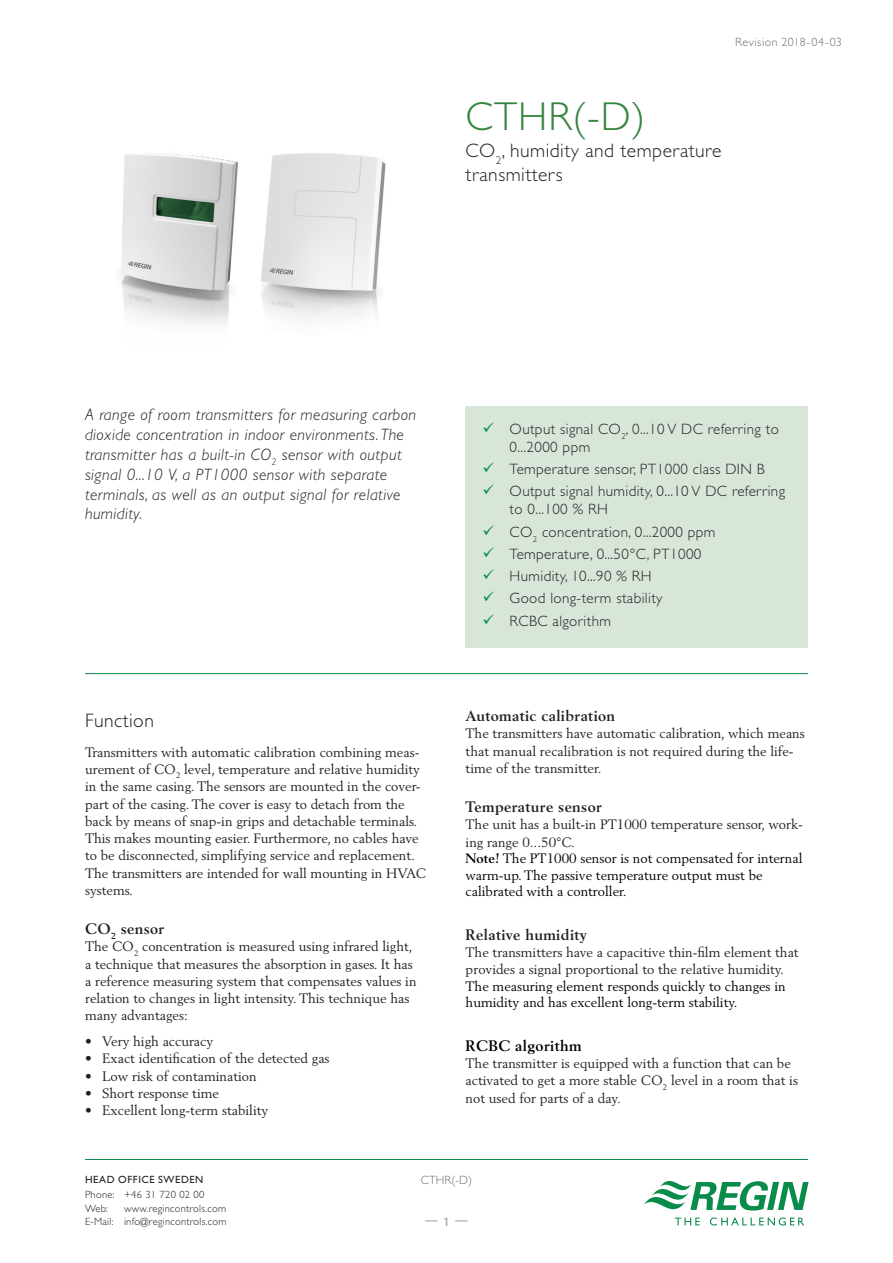
<style>
.page{position:relative;width:893px;height:1263px;background:#fff}
.page>*{position:absolute;margin:0;border:0;box-sizing:border-box;transform-origin:0 0}
.Header1{font:300 40.5px "Gill Sans Std";color:#35843f}
.ProductName{font:300 19.5px/23.4px "Gill Sans Std";letter-spacing:.025em;color:#231f20}
.Header2{font:300 19.5px "Gill Sans Std";letter-spacing:.025em;color:#231f20}
.Ingress{font:italic 300 16.5px/19.8px "Gill Sans Std";letter-spacing:.025em;color:#231f20}
.t1{font:300 15px/18px "Gill Sans Std";letter-spacing:.025em;color:#231f20}
.Header3{font:700 15px "Berling LT Std";letter-spacing:.025em;color:#231f20}
.Header3-2{font:700 15px "Berling LT Std";letter-spacing:.025em;color:#000}
.Body1{font:13.5px/17.2px "Berling LT Std";color:#231f20}
.body{font:13.5px/16.5px "Berling LT Std";color:#000}
.t2{font:13.5px "Merriweather Sans";color:#939598}
.t3{font:300 12px "Gill Sans Std";letter-spacing:.035em;color:#6c6d70}
.t4{font:300 10.5px/13.5px "Gill Sans Std";letter-spacing:.025em;color:#231f20}
.t5{font:10.5px "Gill Sans Std";letter-spacing:.055em;color:#231f20}
.s1{font-weight:700}
</style>
<div class="page">
<svg style="left:643px;top:1180px;width:166px;height:30px"></svg>
<svg style="left:675px;top:1217px;width:25px;height:8px"></svg>
<svg style="left:710px;top:1217px;width:94px;height:8px"></svg>
<hr style="left:85px;top:1159px;width:723px;height:1px;background:#098b4a">
<img style="left:121px;top:153px;width:265px;height:171px">
<div style="left:466px;top:407px;width:342px;height:241px;background:#d8e6d9"></div>
<hr style="left:85px;top:673px;width:723px;height:1px;background:#098b4a">
<p class="t3" style="left:735px;top:36px;width:108px">Revision 2018-04-03</p>
<p class="Header1" style="left:466px;top:93px;width:181px">CTHR(-D)</p>
<p class="ProductName" style="left:466px;top:139px;width:257px">CO<sub>2</sub>, humidity and temperature transmitters</p>
<p class="Ingress" style="left:85px;top:405px;width:333px">A range of room transmitters for measuring carbon dioxide concentration in indoor environments. The transmitter has a built-in CO<sub>2</sub> sensor with output signal 0...10 V, a PT1000 sensor with separate terminals, as well as an output signal for relative humidity.</p>
<p class="Header2" style="left:85px;top:709px;width:70px">Function</p>
<p class="Body1" style="left:85px;top:743px;width:337px">Transmitters with automatic calibration combining meas&shy;urement of CO<sub>2</sub> level, temperature and relative humidity in the same casing. The sensors are mounted in the cover&shy;part of the casing. The cover is easy to detach from the back by means of snap-in grips and detachable terminals.<br>This makes mounting easier. Furthermore, no cables have to be disconnected, simplifying service and replacement.</p>
<p class="Body1" style="left:85px;top:864px;width:343px">The transmitters are intended for wall mounting in HVAC systems.</p>
<p class="Header3" style="left:85px;top:920px;width:81px">CO<sub>2</sub> sensor</p>
<p class="Body1" style="left:85px;top:938px;width:333px">The CO<sub>2</sub> concentration is measured using infrared light, a technique that measures the absorption in gases. It has a reference measuring system that compensates values in relation to changes in light intensity. This technique has many advantages:</p>
<p class="Body1" style="left:85px;top:1032px;width:130px">• Very high accuracy</p>
<p class="Body1" style="left:85px;top:1050px;width:246px">• Exact identification of the detected gas</p>
<p class="Body1" style="left:85px;top:1067px;width:173px">• Low risk of contamination</p>
<p class="Body1" style="left:85px;top:1084px;width:135px">• Short response time</p>
<p class="Body1" style="left:85px;top:1101px;width:185px">• Excellent long-term stability</p>
<p class="t1" style="left:510px;top:420px;width:271px">Output signal CO<sub>2</sub>, 0...10 V DC referring to<br>0...2000 ppm</p>
<p class="t1" style="left:510px;top:460px;width:257px">Temperature sensor, PT1000 class DIN B</p>
<p class="t1" style="left:510px;top:482px;width:277px">Output signal humidity, 0...10 V DC referring to 0...100 % RH</p>
<p class="t1" style="left:510px;top:523px;width:207px">CO<sub>2</sub> concentration, 0...2000 ppm</p>
<p class="t1" style="left:510px;top:545px;width:193px">Temperature, 0...50°C, PT1000</p>
<p class="t1" style="left:510px;top:567px;width:144px">Humidity, 10...90 % RH</p>
<p class="t1" style="left:510px;top:589px;width:154px">Good long-term stability</p>
<p class="t1" style="left:510px;top:612px;width:103px">RCBC algorithm</p>
<p class="Header3" style="left:466px;top:707px;width:151px">Automatic calibration</p>
<p class="Body1" style="left:466px;top:725px;width:341px">The transmitters have automatic calibration, which means that manual recalibration is not required during the life&shy;time of the transmitter.</p>
<p class="Header3" style="left:466px;top:798px;width:138px">Temperature sensor</p>
<p class="Body1" style="left:466px;top:816px;width:339px">The unit has a built-in PT1000 temperature sensor, work&shy;ing range 0...50°C.</p>
<p class="body" style="left:466px;top:850px;width:338px"><span class="s1">Note!</span> The PT1000 sensor is not compensated for internal warm-up. The passive temperature output must be calibrated with a controller.</p>
<p class="Header3" style="left:466px;top:926px;width:123px">Relative humidity</p>
<p class="Body1" style="left:466px;top:943px;width:335px">The transmitters have a capacitive thin-film element that provides a signal proportional to the relative humidity.</p>
<p class="body" style="left:466px;top:977px;width:322px">The measuring element responds quickly to changes in humidity and has excellent long-term stability.</p>
<p class="Header3-2" style="left:466px;top:1037px;width:118px">RCBC algorithm</p>
<p class="Body1" style="left:466px;top:1054px;width:334px">The transmitter is equipped with a function that can be activated to get a more stable CO<sub>2</sub> level in a room that is not used for parts of a day.</p>
<p class="t5" style="left:85px;top:1173px;width:120px">HEAD OFFICE SWEDEN</p>
<p class="t4" style="left:85px;top:1188px;width:121px">Phone: +46 31 720 02 00<br>Web:</p>
<p class="t4" style="left:85px;top:1201px;width:143px;text-align:right">www.regincontrols.com<br>E-Mail: info@regincontrols.com</p>
<p class="t3" style="left:421px;top:1173px;width:53px">CTHR(-D)</p>
<p class="t2" style="left:424px;top:1213px;width:47px">— 1 —</p>
</div>
